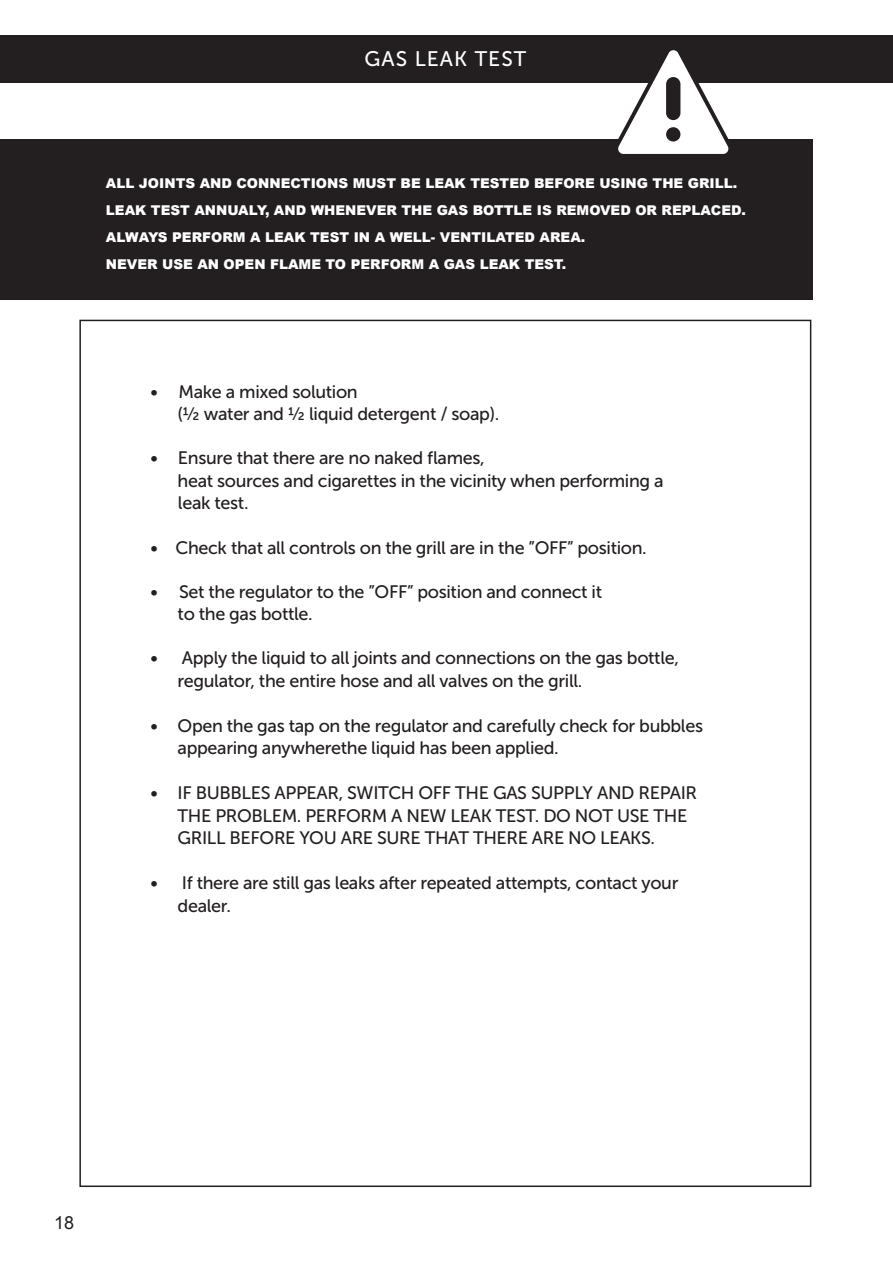
<style>
.page{position:relative;width:893px;height:1263px;background:#fff}
.page>*{position:absolute;margin:0;border:0;box-sizing:border-box;transform-origin:0 0}
.t1{font:21px "Museo Sans 500";letter-spacing:.05em;color:#fff}
.komponenenter{font:18px/22.5px "Museo Sans 500";letter-spacing:-.02em;color:#231f20}
.t2{font:18px "Arial";color:#231f20}
.t3{font:900 13.5px "Arial";color:#fff}
</style>
<div class="page">
<div style="left:0;top:139px;width:812px;height:161px;background:#231f20"></div>
<div style="left:0;top:35px;width:893px;height:47px;background:#231f20"></div>
<svg style="left:610px;top:50px;width:126px;height:104px"></svg>
<p class="t1" style="left:364px;top:47px;width:163px">GAS LEAK TEST</p>
<p class="t3" style="left:106px;top:174px;width:633px">ALL JOINTS AND CONNECTIONS MUST BE LEAK TESTED BEFORE USING THE GRILL.</p>
<p class="t3" style="left:106px;top:201px;width:641px">LEAK TEST ANNUALY, AND WHENEVER THE GAS BOTTLE IS REMOVED OR REPLACED.</p>
<p class="t3" style="left:106px;top:228px;width:481px">ALWAYS PERFORM A LEAK TEST IN A WELL- VENTILATED AREA.</p>
<p class="t3" style="left:106px;top:255px;width:462px">NEVER USE AN OPEN FLAME TO PERFORM A GAS LEAK TEST.</p>
<p class="komponenenter" style="left:178px;top:380px;width:323px;text-indent:-27px">• Make a mixed solution<br>(½ water and ½ liquid detergent / soap).</p>
<p class="komponenenter" style="left:178px;top:447px;width:488px;text-indent:-27px">• Ensure that there are no naked flames,<br>heat sources and cigarettes in the vicinity when performing a</p>
<p class="komponenenter" style="left:178px;top:492px;width:72px">leak test.</p>
<p class="komponenenter" style="left:151px;top:536px;width:498px">• Check that all controls on the grill are in the ”OFF” position.</p>
<p class="komponenenter" style="left:178px;top:580px;width:426px;text-indent:-27px">• Set the regulator to the ”OFF” position and connect it to the gas bottle.</p>
<p class="komponenenter" style="left:178px;top:647px;width:503px;text-indent:-27px">• Apply the liquid to all joints and connections on the gas bottle, regulator, the entire hose and all valves on the grill.</p>
<p class="komponenenter" style="left:178px;top:714px;width:527px;text-indent:-27px">• Open the gas tap on the regulator and carefully check for bubbles appearing anywherethe liquid has been applied.</p>
<p class="komponenenter" style="left:178px;top:782px;width:521px;text-indent:-27px">• IF BUBBLES APPEAR, SWITCH OFF THE GAS SUPPLY AND REPAIR<br>THE PROBLEM. PERFORM A NEW LEAK TEST. DO NOT USE THE<br>GRILL BEFORE YOU ARE SURE THAT THERE ARE NO LEAKS.</p>
<p class="komponenenter" style="left:178px;top:872px;width:502px;text-indent:-27px">• If there are still gas leaks after repeated attempts, contact your dealer.</p>
<p class="t2" style="left:54px;top:1211px;width:22px">18</p>
</div>
